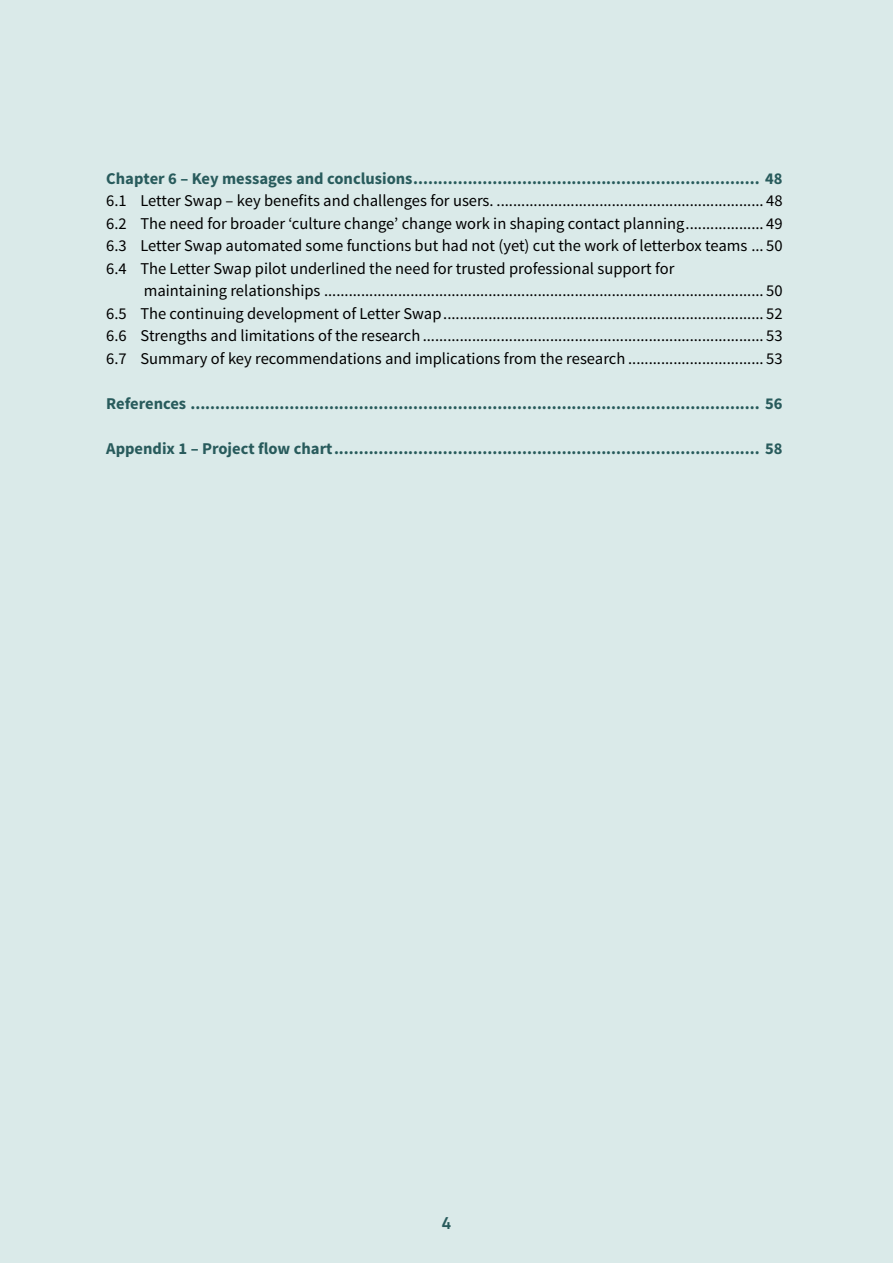
<style>
.page{position:relative;width:893px;height:1263px;background:#daeae9}
.page>*{position:absolute;margin:0;border:0;box-sizing:border-box;transform-origin:0 0}
.t1{font:16.5px/22.5px "Source Sans Pro";color:#000;text-align:justify}
.t2{font:700 16.5px "Source Sans Pro";color:#285b5c}
.t3{font:200 16.5px "Manrope";color:#285b5c}
</style>
<div class="page">
<p class="t2" style="left:106px;top:167px;width:678px">Chapter 6 – Key messages and conclusions...................................................................... 48</p>
<p class="t1" style="left:106px;top:190px;width:678px">6.1 Letter Swap – key benefits and challenges for users. ................................................................. 48<br>6.2 The need for broader ‘culture change’ change work in shaping contact planning................... 49<br>6.3 Letter Swap automated some functions but had not (yet) cut the work of letterbox teams ... 50<br>6.4 The Letter Swap pilot underlined the need for trusted professional support for</p>
<p class="t1" style="left:106px;top:280px;width:678px;text-indent:37px">maintaining relationships ........................................................................................................... 50<br>6.5 The continuing development of Letter Swap.............................................................................. 52<br>6.6 Strengths and limitations of the research ................................................................................... 53<br>6.7 Summary of key recommendations and implications from the research ................................. 53</p>
<p class="t2" style="left:106px;top:392px;width:678px">References ................................................................................................................... 56</p>
<p class="t2" style="left:106px;top:437px;width:678px">Appendix 1 – Project flow chart...................................................................................... 58</p>
<p class="t3" style="left:441px;top:1211px;width:12px">4</p>
</div>
